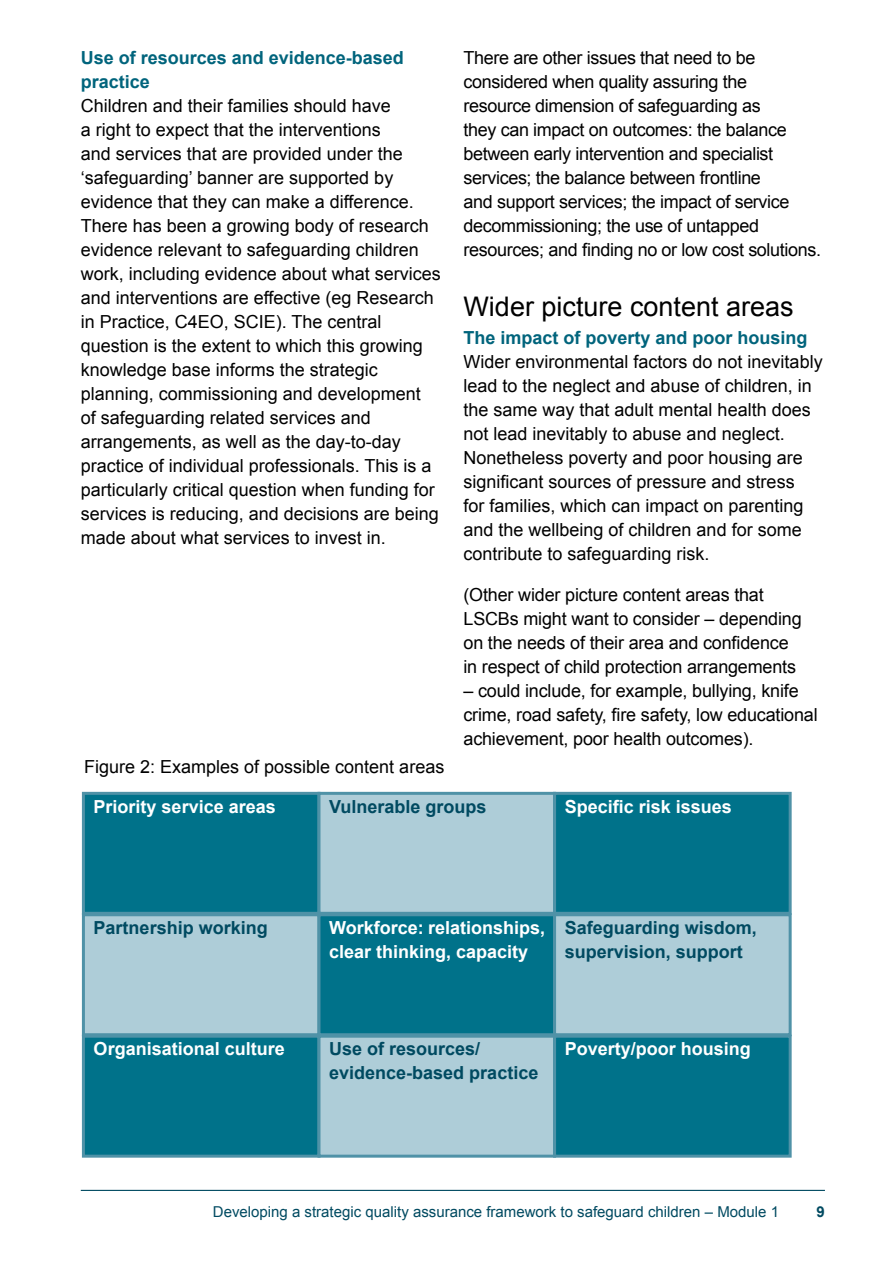
<style>
.page{position:relative;width:893px;height:1263px;background:#fff}
.page>*{position:absolute;margin:0;border:0;box-sizing:border-box;transform-origin:0 0}
.t1{font:27px "Arial";color:#000}
.t2{font:18px/24px "Arial";color:#000}
.t3{font:18px/24px "Arial";letter-spacing:-.02em;color:#000}
.t4{font:700 18px/24px "Arial";color:#fff}
.t5{font:700 18px/24px "Arial";color:#004a61}
.t6{font:15px "Arial";color:#004a61}
.t7{font:700 15px "Arial";color:#004a61}
.s1{font-weight:700;color:#00647c}
</style>
<div class="page">
<hr style="left:81px;top:1190px;width:744px;height:1px;background:#004a61">
<div style="left:82px;top:792px;width:238px;height:123px;background:#00728a;border:3px solid #4f92a7"></div>
<div style="left:317px;top:792px;width:239px;height:123px;background:#aecdd8;border:3px solid #4f92a7"></div>
<div style="left:553px;top:792px;width:239px;height:123px;background:#00728a;border:3px solid #4f92a7"></div>
<div style="left:82px;top:913px;width:238px;height:123px;background:#aecdd8;border:3px solid #4f92a7"></div>
<div style="left:317px;top:913px;width:239px;height:123px;background:#00728a;border:3px solid #4f92a7"></div>
<div style="left:553px;top:913px;width:239px;height:123px;background:#aecdd8;border:3px solid #4f92a7"></div>
<div style="left:82px;top:1035px;width:238px;height:123px;background:#00728a;border:3px solid #4f92a7"></div>
<div style="left:317px;top:1035px;width:239px;height:123px;background:#aecdd8;border:3px solid #4f92a7"></div>
<div style="left:553px;top:1035px;width:239px;height:123px;background:#00728a;border:3px solid #4f92a7"></div>
<p class="t2" style="left:81px;top:46px;width:362px"><span class="s1">Use of resources and evidence-based practice<br></span>Children and their families should have<br>a right to expect that the interventions<br>and services that are provided under the ‘safeguarding’ banner are supported by evidence that they can make a difference.<br>There has been a growing body of research evidence relevant to safeguarding children work, including evidence about what services and interventions are effective (eg Research in Practice, C4EO, SCIE). The central question is the extent to which this growing knowledge base informs the strategic planning, commissioning and development<br>of safeguarding related services and arrangements, as well as the day-to-day practice of individual professionals. This is a particularly critical question when funding for services is reducing, and decisions are being made about what services to invest in.</p>
<p class="t3" style="left:463px;top:46px;width:359px">There are other issues that need to be considered when quality assuring the<br>resource dimension of safeguarding as<br>they can impact on outcomes: the balance between early intervention and specialist services; the balance between frontline<br>and support services; the impact of service decommissioning; the use of untapped resources; and finding no or low cost solutions.</p>
<p class="t1" style="left:463px;top:289px;width:332px">Wider picture content areas</p>
<p class="t2" style="left:463px;top:326px;width:361px"><span class="s1">The impact of poverty and poor housing </span>Wider environmental factors do not inevitably lead to the neglect and abuse of children, in the same way that adult mental health does not lead inevitably to abuse and neglect.<br>Nonetheless poverty and poor housing are significant sources of pressure and stress<br>for families, which can impact on parenting and the wellbeing of children and for some contribute to safeguarding risk.</p>
<p class="t2" style="left:463px;top:583px;width:340px">(Other wider picture content areas that LSCBs might want to consider – depending on the needs of their area and confidence in respect of child protection arrangements</p>
<p class="t2" style="left:463px;top:679px;width:356px">– could include, for example, bullying, knife crime, road safety, fire safety, low educational achievement, poor health outcomes).</p>
<p class="t2" style="left:84px;top:754px;width:362px">Figure 2: Examples of possible content areas</p>
<p class="t4" style="left:94px;top:795px;width:184px">Priority service areas</p>
<p class="t5" style="left:329px;top:795px;width:159px">Vulnerable groups</p>
<p class="t4" style="left:565px;top:795px;width:169px">Specific risk issues</p>
<p class="t5" style="left:94px;top:916px;width:176px">Partnership working</p>
<p class="t4" style="left:329px;top:916px;width:218px">Workforce: relationships, clear thinking, capacity</p>
<p class="t5" style="left:565px;top:916px;width:194px">Safeguarding wisdom, supervision, support</p>
<p class="t4" style="left:94px;top:1037px;width:193px">Organisational culture</p>
<p class="t5" style="left:329px;top:1037px;width:211px">Use of resources/ evidence-based practice</p>
<p class="t4" style="left:565px;top:1037px;width:188px">Poverty/poor housing</p>
<p class="t6" style="left:213px;top:1202px;width:568px">Developing a strategic quality assurance framework to safeguard children – Module 1</p>
<p class="t7" style="left:817px;top:1202px;width:10px">9</p>
</div>
